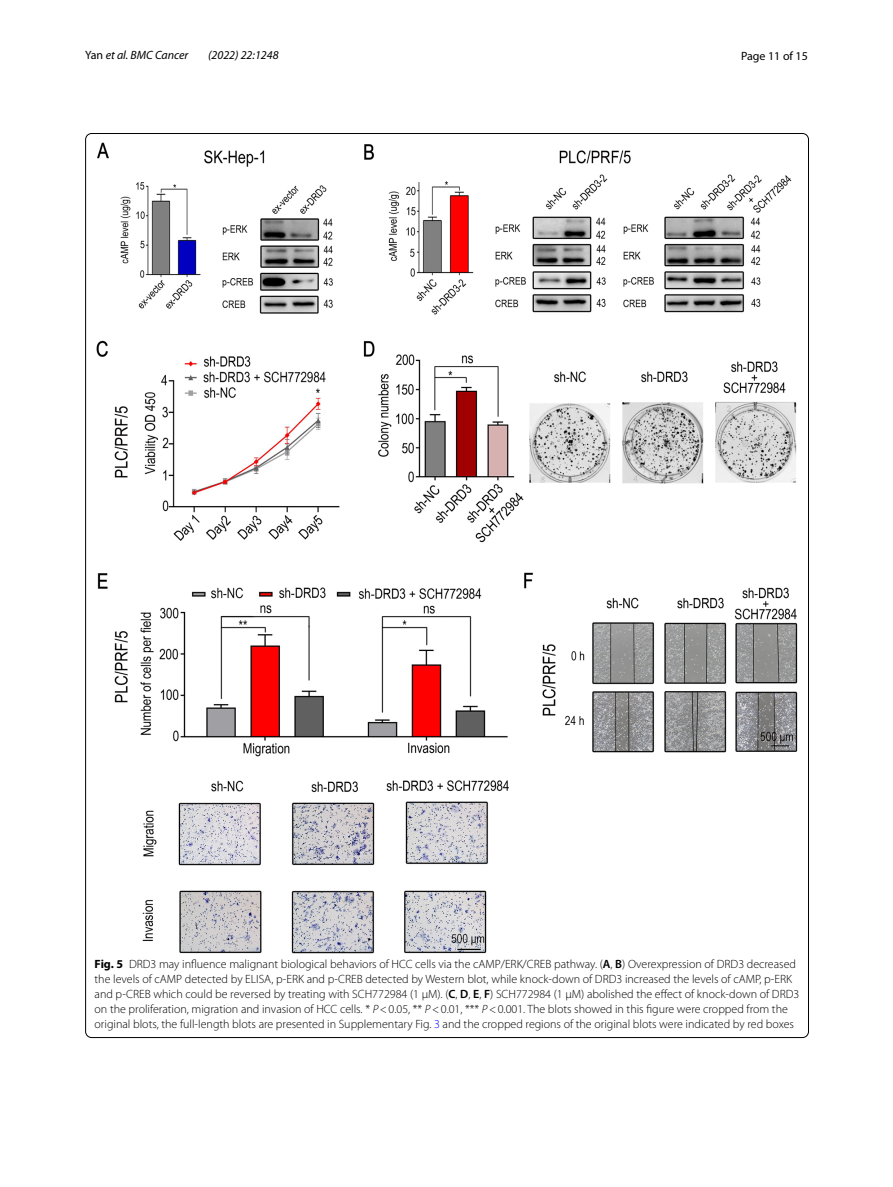
<style>
.page{position:relative;width:893px;height:1187px;background:#fff}
.page>*{position:absolute;margin:0;border:0;box-sizing:border-box;transform-origin:0 0}
.t1{font:300 12px/15px "Myriad Pro";color:#000}
.t2{font:italic 12px "Myriad Pro";color:#000}
.t3{font:12px "Myriad Pro";color:#000}
.s1{font-style:normal}
.s2{font-weight:700}
.s3{font-weight:600}
.s4{font-style:italic}
.s5{color:#00f}
</style>
<div class="page">
<img style="left:97px;top:142px;width:700px;height:811px">
<p class="t2" style="left:85px;top:48px;width:105px"><span class="s1">Yan</span> et al. BMC Cancer</p>
<p class="t2" style="left:208px;top:48px;width:72px">(2022) 22:1248</p>
<p class="t3" style="left:741px;top:48px;width:68px">Page 11 of 15</p>
<p class="t1" style="left:95px;top:956px;width:706px"><span class="s2">Fig. 5</span> DRD3 may influence malignant biological behaviors of HCC cells via the cAMP/ERK/CREB pathway. (<span class="s3">A</span>, <span class="s3">B</span>) Overexpression of DRD3 decreased the levels of cAMP detected by ELISA, p-ERK and p-CREB detected by Western blot, while knock-down of DRD3 increased the levels of cAMP, p-ERK and p-CREB which could be reversed by treating with SCH772984 (1 µM). (<span class="s3">C</span>, <span class="s3">D</span>, <span class="s3">E</span>, <span class="s3">F</span>) SCH772984 (1 µM) abolished the effect of knock-down of DRD3 on the proliferation, migration and invasion of HCC cells. * <span class="s4">P</span>&lt;0.05, ** <span class="s4">P</span>&lt;0.01, *** <span class="s4">P</span>&lt;0.001. The blots showed in this figure were cropped from the original blots, the full-length blots are presented in Supplementary Fig. <span class="s5">3</span> and the cropped regions of the original blots were indicated by red boxes</p>
</div>
